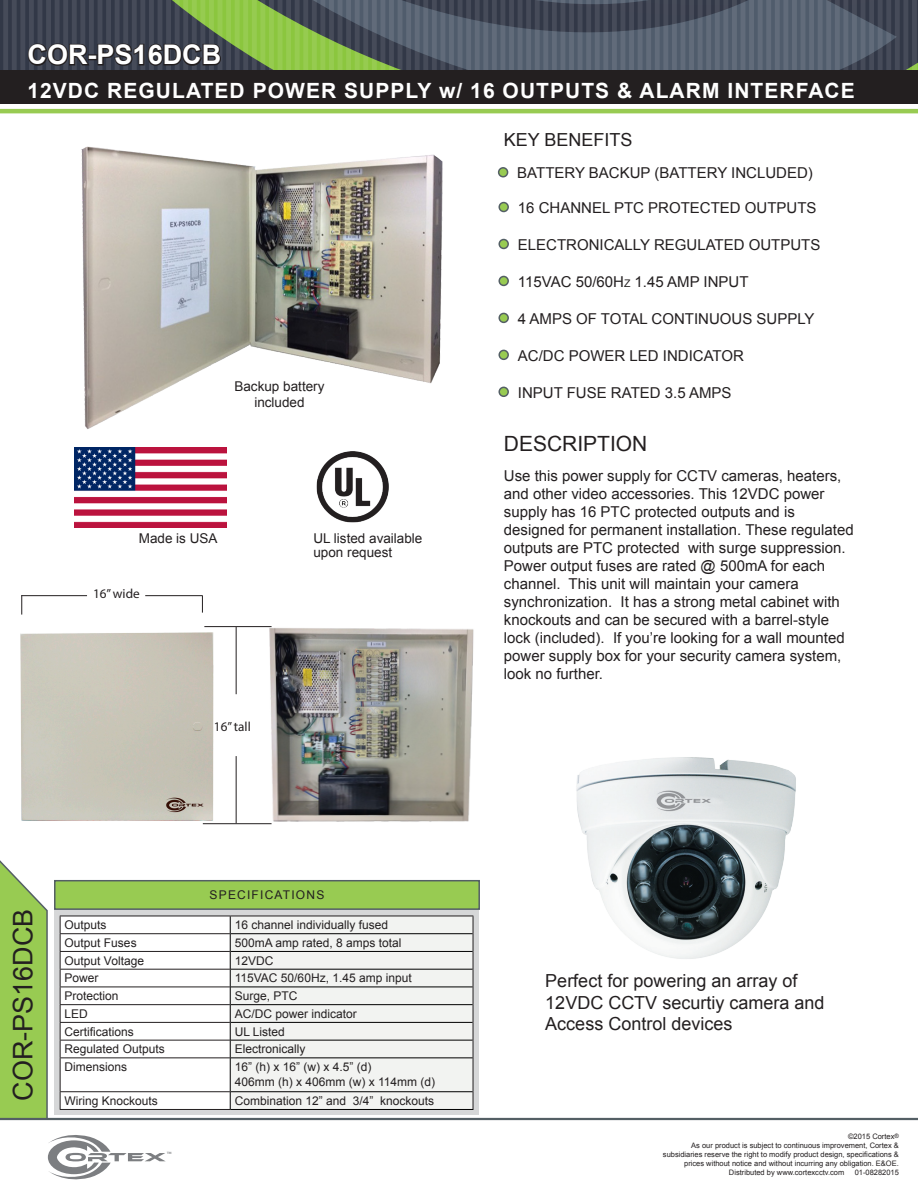
<style>
.page{position:relative;width:918px;height:1188px;background:#fff}
.page>*{position:absolute;margin:0;border:0;box-sizing:border-box;transform-origin:0 0}
.t1{font:700 27px "Arial";color:#fff}
.t2{font:27px "Arial";color:#231f20}
.t3{font:700 21px "Arial";letter-spacing:.05em;color:#fff}
.t4{font:21px "Arial";color:#231f20}
.t5{font:18px/21.6px "Arial";color:#231f20}
.t6{font:15px/18px "Arial";color:#231f20}
.t7{font:13.5px "Arial";color:#231f20}
.t8{font:13.2px "Myriad Pro";color:#231f20}
.t9{font:12px "Arial";color:#231f20}
.t10{font:12px "Arial";letter-spacing:.1em;color:#231f20}
.t11{font:7.65px "Myriad Pro";color:#7c7e81}
.t12{font:7.5px/9px "Arial";color:#231f20;text-align:right}
.s1{font-size:10.5px}
</style>
<div class="page">
<div style="left:0;top:70px;width:918px;height:34px;background:#231f20"></div>
<hr style="left:0;top:109px;width:918px;height:4px;background:#98cb52">
<svg style="left:3px;top:1px;width:914px;height:69px;background:#515f5d"></svg>
<img style="left:55px;top:910px;width:424px;height:204px">
<div style="left:55px;top:881px;width:424px;height:28px;background:#98cb52"></div>
<div style="left:54px;top:880px;width:426px;height:30px;border:2px solid #545f65"></div>
<svg style="left:0;top:860px;width:49px;height:258px;background:#a2cd67"></svg>
<hr style="left:0;top:1118px;width:918px;height:2px;background:#545f65">
<svg style="left:48px;top:1135px;width:118px;height:45px"></svg>
<div style="left:231px;top:917px;width:242px;height:192px;background:#f2f3f1"></div>
<hr style="left:230px;top:916px;width:243px;height:1px;background:#231f20">
<hr style="left:231px;top:933px;width:242px;height:1px;background:#000">
<hr style="left:231px;top:951px;width:242px;height:1px;background:#000">
<hr style="left:231px;top:969px;width:242px;height:1px;background:#000">
<hr style="left:231px;top:987px;width:242px;height:1px;background:#000">
<hr style="left:231px;top:1004px;width:242px;height:1px;background:#000">
<hr style="left:231px;top:1022px;width:242px;height:1px;background:#000">
<hr style="left:231px;top:1040px;width:242px;height:1px;background:#000">
<svg style="left:473px;top:916px;width:1px;height:142px"></svg>
<hr style="left:231px;top:1058px;width:242px;height:1px;background:#000">
<hr style="left:473px;top:1058px;width:1px;height:34px;background:#231f20">
<svg style="left:473px;top:1092px;width:1px;height:17px"></svg>
<hr style="left:231px;top:1091px;width:242px;height:1px;background:#000">
<hr style="left:230px;top:1109px;width:243px;height:1px;background:#000">
<hr style="left:60px;top:1109px;width:170px;height:1px;background:#231f20">
<svg style="left:60px;top:916px;width:171px;height:193px"></svg>
<div style="left:499px;top:203px;width:9px;height:9px;background:#98cb52;border-radius:50%"></div>
<div style="left:498px;top:202px;width:11px;height:10px;border:2px solid #545f65;border-radius:50%"></div>
<div style="left:499px;top:240px;width:9px;height:8px;background:#98cb52;border-radius:50%"></div>
<div style="left:498px;top:239px;width:11px;height:10px;border:2px solid #545f65;border-radius:50%"></div>
<div style="left:499px;top:276px;width:9px;height:9px;background:#98cb52;border-radius:50%"></div>
<div style="left:498px;top:276px;width:11px;height:10px;border:2px solid #545f65;border-radius:50%"></div>
<div style="left:499px;top:350px;width:9px;height:9px;background:#98cb52;border-radius:50%"></div>
<div style="left:498px;top:350px;width:11px;height:10px;border:2px solid #545f65;border-radius:50%"></div>
<div style="left:499px;top:313px;width:9px;height:9px;background:#98cb52;border-radius:50%"></div>
<div style="left:498px;top:313px;width:11px;height:10px;border:2px solid #545f65;border-radius:50%"></div>
<div style="left:499px;top:387px;width:9px;height:9px;background:#98cb52;border-radius:50%"></div>
<div style="left:498px;top:387px;width:11px;height:10px;border:2px solid #545f65;border-radius:50%"></div>
<img style="left:229px;top:627px;width:245px;height:198px">
<img style="left:21px;top:627px;width:206px;height:198px">
<hr style="left:21px;top:595px;width:66px;height:1px;background:#231f20">
<svg style="left:202px;top:596px;width:1px;height:17px"></svg>
<hr style="left:145px;top:595px;width:58px;height:1px;background:#231f20">
<hr style="left:204px;top:626px;width:68px;height:1px;background:#231f20">
<hr style="left:203px;top:823px;width:69px;height:1px;background:#231f20">
<hr style="left:236px;top:756px;width:1px;height:67px;background:#231f20">
<hr style="left:236px;top:627px;width:1px;height:67px;background:#231f20">
<img style="left:54px;top:113px;width:445px;height:316px">
<img style="left:576px;top:757px;width:220px;height:202px">
<img style="left:316px;top:451px;width:73px;height:72px">
<img style="left:75px;top:448px;width:152px;height:80px">
<svg style="left:21px;top:595px;width:1px;height:20px"></svg>
<div style="left:499px;top:168px;width:9px;height:9px;background:#98cb52;border-radius:50%"></div>
<div style="left:498px;top:167px;width:10px;height:10px;border:2px solid #545f65;border-radius:50%"></div>
<p class="t1" style="left:28px;top:37px;width:195px">COR-PS16DCB</p>
<p class="t3" style="left:27px;top:76px;width:829px">12VDC REGULATED POWER SUPPLY w/ 16 OUTPUTS &amp; ALARM INTERFACE</p>
<p class="t5" style="left:504px;top:129px;width:130px">KEY BENEFITS</p>
<p class="t7" style="left:234px;top:378px;width:92px">Backup battery</p>
<p class="t7" style="left:254px;top:394px;width:52px">included</p>
<p class="t7" style="left:139px;top:530px;width:80px">Made is USA</p>
<p class="t7" style="left:313px;top:530px;width:111px">UL listed available</p>
<p class="t7" style="left:313px;top:543px;width:80px">upon request</p>
<p class="t8" style="left:93px;top:585px;width:48px">16” wide</p>
<p class="t8" style="left:214px;top:718px;width:38px">16” tall</p>
<p class="t10" style="left:210px;top:887px;width:116px">SPECIFICATIONS</p>
<p class="t2" style="left:5px;top:1101px;width:194px;rotate:-90deg">COR-PS16DCB</p>
<p class="t9" style="left:65px;top:917px;width:44px">Outputs</p>
<p class="t9" style="left:235px;top:917px;width:155px">16 channel individually fused</p>
<p class="t9" style="left:65px;top:935px;width:74px">Output Fuses</p>
<p class="t9" style="left:235px;top:935px;width:168px">500mA amp rated, 8 amps total</p>
<p class="t9" style="left:65px;top:953px;width:81px">Output Voltage</p>
<p class="t9" style="left:235px;top:953px;width:40px">12VDC</p>
<p class="t9" style="left:65px;top:970px;width:36px">Power</p>
<p class="t9" style="left:235px;top:970px;width:178px">115VAC 50/60Hz, 1.45 amp input</p>
<p class="t9" style="left:65px;top:988px;width:56px">Protection</p>
<p class="t9" style="left:235px;top:988px;width:64px">Surge, PTC</p>
<p class="t9" style="left:65px;top:1006px;width:25px">LED</p>
<p class="t9" style="left:235px;top:1006px;width:124px">AC/DC power indicator</p>
<p class="t9" style="left:65px;top:1024px;width:71px">Certifications</p>
<p class="t9" style="left:235px;top:1024px;width:52px">UL Listed</p>
<p class="t9" style="left:65px;top:1041px;width:102px">Regulated Outputs</p>
<p class="t9" style="left:235px;top:1041px;width:72px">Electronically</p>
<p class="t9" style="left:65px;top:1059px;width:64px">Dimensions</p>
<p class="t9" style="left:235px;top:1059px;width:138px">16” (h) x 16” (w) x 4.5” (d)</p>
<p class="t9" style="left:235px;top:1073px;width:202px">406mm (h) x 406mm (w) x 114mm (d)</p>
<p class="t9" style="left:65px;top:1093px;width:95px">Wiring Knockouts</p>
<p class="t9" style="left:235px;top:1093px;width:201px">Combination 12” and 3/4” knockouts</p>
<p class="t11" style="left:167px;top:1150px;width:6px">™</p>
<p class="t6" style="left:517px;top:164px;width:297px">BATTERY BACKUP (BATTERY INCLUDED)</p>
<p class="t6" style="left:518px;top:199px;width:300px">16 CHANNEL PTC PROTECTED OUTPUTS</p>
<p class="t6" style="left:518px;top:236px;width:304px">ELECTRONICALLY REGULATED OUTPUTS</p>
<p class="t6" style="left:518px;top:273px;width:232px">115VAC 50/60H<span class="s1">z</span> 1.45 AMP INPUT</p>
<p class="t6" style="left:518px;top:310px;width:298px">4 AMPS OF TOTAL CONTINUOUS SUPPLY</p>
<p class="t6" style="left:518px;top:347px;width:228px">AC/DC POWER LED INDICATOR</p>
<p class="t6" style="left:518px;top:384px;width:215px">INPUT FUSE RATED 3.5 AMPS</p>
<p class="t4" style="left:504px;top:429px;width:145px">DESCRIPTION</p>
<p class="t6" style="left:504px;top:467px;width:351px">Use this power supply for CCTV cameras, heaters, and other video accessories. This 12VDC power supply has 16 PTC protected outputs and is designed for permanent installation. These regulated outputs are PTC protected with surge suppression.<br>Power output fuses are rated @ 500mA for each channel. This unit will maintain your camera synchronization. It has a strong metal cabinet with knockouts and can be secured with a barrel-style lock (included). If you’re looking for a wall mounted power supply box for your security camera system, look no further.</p>
<p class="t5" style="left:545px;top:970px;width:281px">Perfect for powering an array of<br>12VDC CCTV securtiy camera and<br>Access Control devices</p>
<p class="t12" style="left:848px;top:1132px;width:52px">©2015 Cortex<sup>®</sup></p>
<p class="t12" style="left:663px;top:1141px;width:237px">As our product is subject to continuous improvement, Cortex &amp; subsidiaries reserve the right to modify product design, specifications &amp; prices without notice and without incurring any obligation. E&amp;OE.</p>
<p class="t12" style="left:729px;top:1168px;width:117px">Distributed by www.cortexcctv.com</p>
<p class="t12" style="left:855px;top:1168px;width:46px">01-08282015</p>
</div>
